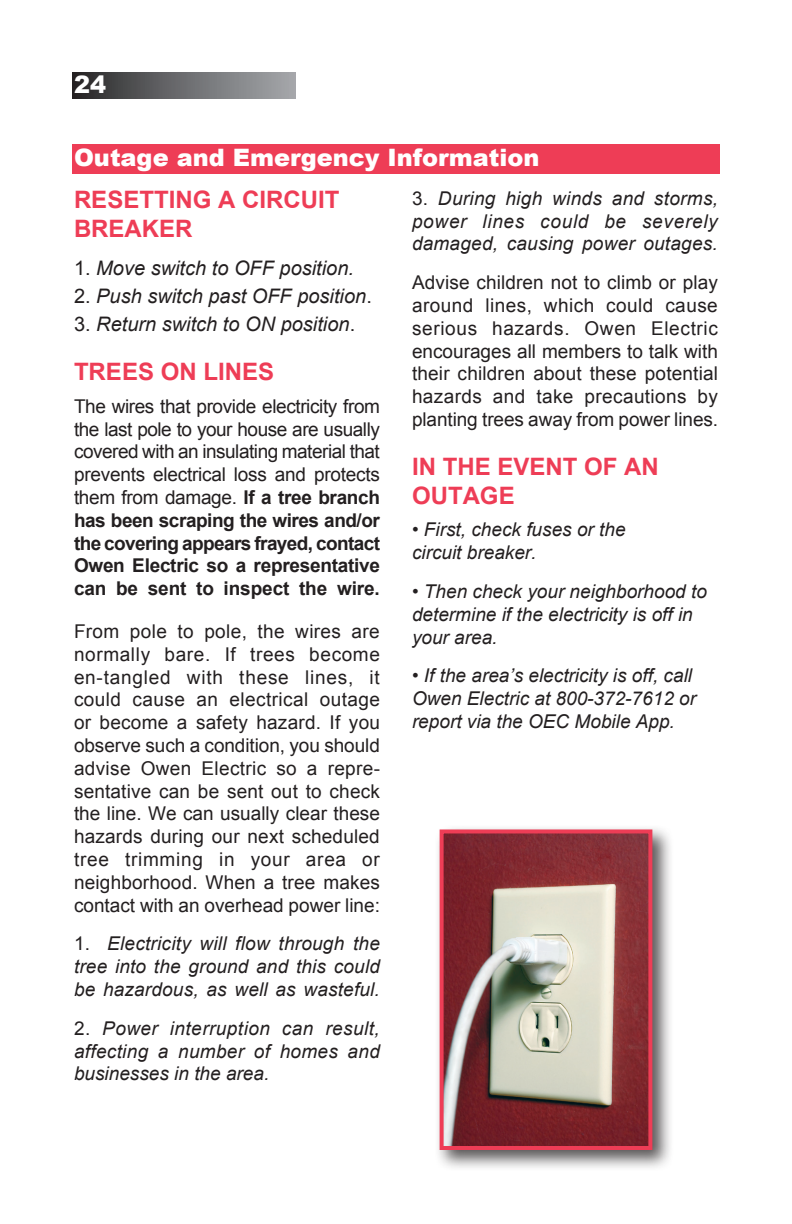
<style>
.page{position:relative;width:792px;height:1224px;background:#fff}
.page>*{position:absolute;margin:0;border:0;box-sizing:border-box;transform-origin:0 0}
.t1{font:700 24px/28.8px "Arial";color:#ee3d56}
.t2{font:900 24px "Arial";color:#fff}
.t3{font:italic 20px "Arial";color:#231f20}
.New_Style_Sheet{font:19px/22.8px "Arial";letter-spacing:-.005em;color:#231f20;text-align:justify}
.New_Style_Sheet-2{font:italic 19px/22.8px "Arial";color:#231f20;text-align:justify}
.s1{font-style:normal}
.s2{font-weight:700}
</style>
<div class="page">
<div style="left:72px;top:144px;width:648px;height:30px;background:#ee3d56"></div>
<div style="left:435px;top:824px;width:239px;height:348px;background:#231f20;opacity:.75"></div>
<img style="left:445px;top:834px;width:202px;height:311px">
<div style="left:440px;top:829px;width:212px;height:321px;border:4px solid #ee3d56"></div>
<div style="left:72px;top:72px;width:224px;height:27px;background:linear-gradient(to right,#292829,#a8abaf)"></div>
<p class="t2" style="left:74px;top:67px;width:34px">24</p>
<p class="t2" style="left:74px;top:140px;width:467px">Outage and Emergency Information</p>
<p class="t1" style="left:74px;top:186px;width:267px">RESETTING A CIRCUIT<br>BREAKER</p>
<p class="t3" style="left:74px;top:255px;width:282px"><span class="s1">1.</span> Move switch to OFF position.</p>
<p class="t3" style="left:74px;top:283px;width:296px"><span class="s1">2.</span> Push switch past OFF position<span class="s1">.</span></p>
<p class="t3" style="left:74px;top:311px;width:279px"><span class="s1">3.</span> Return switch to ON position<span class="s1">.</span></p>
<p class="t1" style="left:74px;top:358px;width:202px">TREES ON LINES</p>
<p class="New_Style_Sheet" style="left:74px;top:395px;width:308px">The wires that provide electricity from the last pole to your house are usually covered with an insulating material that prevents electrical loss and protects them from damage. <span class="s2">If a tree branch has been scraping the wires and/or the covering appears frayed, contact Owen Electric so a representative can be sent to inspect the wire.</span></p>
<p class="New_Style_Sheet" style="left:74px;top:620px;width:308px">From pole to pole, the wires are normally bare. If trees become en-tangled with these lines, it could cause an electrical outage or become a safety hazard. If you observe such a condition, you should advise Owen Electric so a repre&shy;sentative can be sent out to check the line. We can usually clear these hazards during our next scheduled tree trimming in your area or neighborhood. When a tree makes contact with an overhead power line:</p>
<p class="New_Style_Sheet-2" style="left:74px;top:933px;width:307px"><span class="s1">1.</span> Electricity will flow through the tree into the ground and this could be hazardous, as well as wasteful.</p>
<p class="New_Style_Sheet-2" style="left:74px;top:1017px;width:307px"><span class="s1">2.</span> Power interruption can result, affecting a number of homes and businesses in the area.</p>
<p class="New_Style_Sheet-2" style="left:412px;top:187px;width:308px"><span class="s1">3.</span> During high winds and storms, power lines could be severely damaged, causing power outages.</p>
<p class="New_Style_Sheet" style="left:412px;top:271px;width:308px">Advise children not to climb or play around lines, which could cause serious hazards. Owen Electric encourages all members to talk with their children about these potential hazards and take precautions by planting trees away from power lines.</p>
<p class="t1" style="left:412px;top:453px;width:248px">IN THE EVENT OF AN<br>OUTAGE</p>
<p class="New_Style_Sheet-2" style="left:412px;top:519px;width:215px"><span class="s1">•</span> First, check fuses or the circuit breaker.</p>
<p class="New_Style_Sheet-2" style="left:412px;top:580px;width:296px"><span class="s1">•</span> Then check your neighborhood to</p>
<p class="New_Style_Sheet-2" style="left:412px;top:603px;width:282px">determine if the electricity is off in</p>
<p class="New_Style_Sheet-2" style="left:412px;top:626px;width:87px">your area.</p>
<p class="New_Style_Sheet-2" style="left:412px;top:665px;width:286px;text-align:left"><span class="s1">•</span> If the area’s electricity is off, call<br>Owen Electric at 800-372-7612 or report via the OEC Mobile App.</p>
</div>
